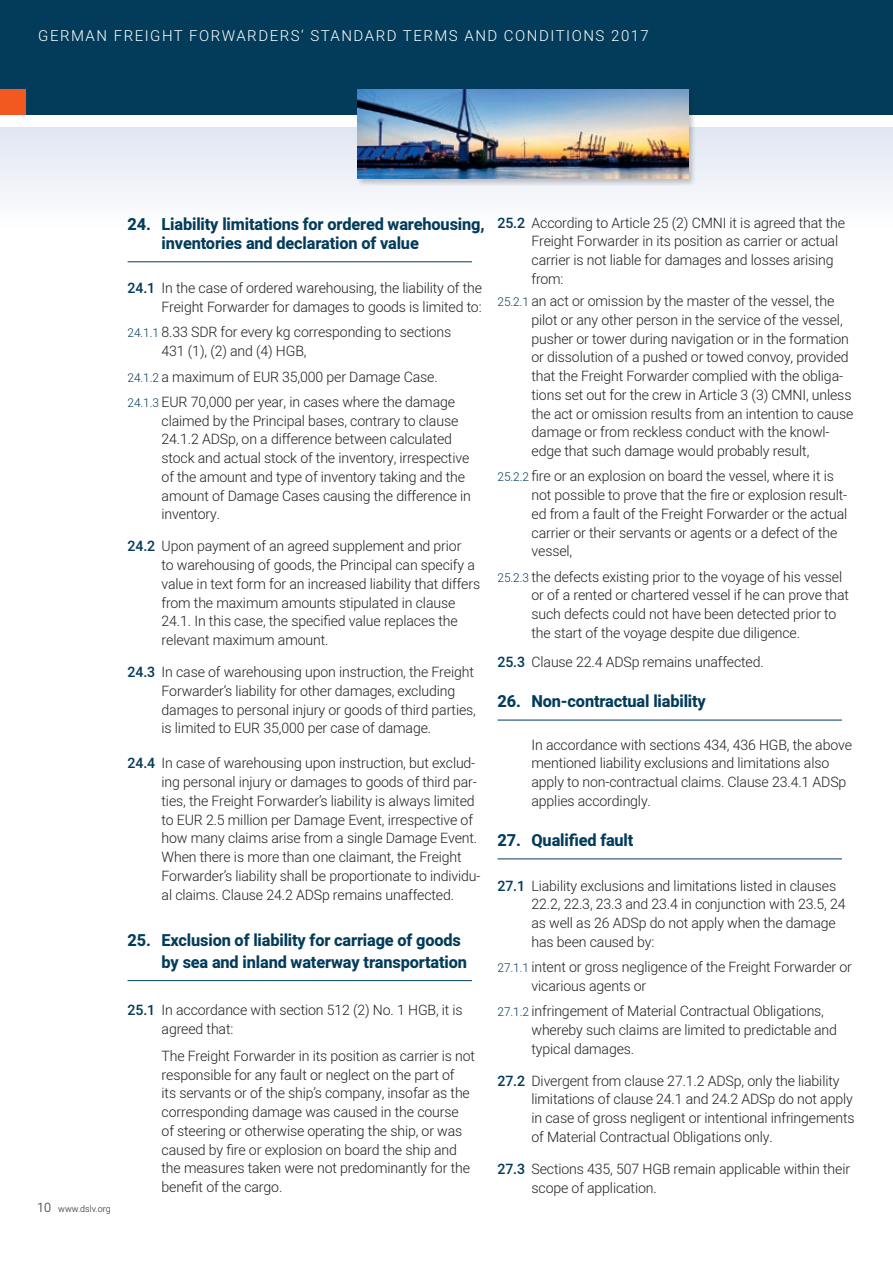
<style>
.page{position:relative;width:893px;height:1263px;background:#fff}
.page>*{position:absolute;margin:0;border:0;box-sizing:border-box;transform-origin:0 0}
.t1{font:800 16.5px/18.8px "Heebo";letter-spacing:-.01em;color:#033c5b}
.t2{font:300 15px "Heebo";letter-spacing:.1em;color:#fff}
.t3{font:300 14.25px/18.8px "Heebo";letter-spacing:-.01em;color:#231f20}
.t4{font:300 9px "Heebo";color:#231f20}
.s1{font-size:12.75px}
.s2{font-weight:500;color:#033c5b}
.s3{font-size:12px;color:#033c5b}
</style>
<div class="page">
<div style="left:0;top:0;width:893px;height:115px;background:#033c5b"></div>
<div style="left:0;top:128px;width:893px;height:102px;background:linear-gradient(to bottom,#e0e6f2,#fefefe)"></div>
<div style="left:0;top:89px;width:26px;height:26px;background:#f15921"></div>
<hr style="left:128px;top:261px;width:344px;height:1px;background:#033c5b">
<hr style="left:128px;top:980px;width:344px;height:1px;background:#033c5b">
<hr style="left:497px;top:720px;width:345px;height:1px;background:#033c5b">
<hr style="left:497px;top:858px;width:345px;height:1px;background:#033c5b">
<div style="left:355px;top:88px;width:341px;height:98px;background:#231f20;opacity:.25"></div>
<img style="left:357px;top:89px;width:332px;height:90px">
<p class="t2" style="left:38px;top:26px;width:612px">GERMAN FREIGHT FORWARDERS‘ STANDARD TERMS AND CONDITIONS 2017</p>
<p class="t4" style="left:37px;top:1202px;width:75px"><span class="s1">10</span> www.dslv.org</p>
<p class="t1" style="left:162px;top:215px;width:324px;text-indent:-34px">24. Liability limitations for ordered warehousing, inventories and declaration of value</p>
<p class="t3" style="left:128px;top:279px;width:356px;text-align:right"><span class="s2">24.1</span> In the case of ordered warehousing, the liability of the<br>Freight Forwarder for damages to goods is limited to:</p>
<p class="t3" style="left:162px;top:323px;width:291px;text-indent:-34px"><span class="s3">24.1.1</span> 8.33 SDR for every kg corresponding to sections<br>431 (1), (2) and (4) HGB,</p>
<p class="t3" style="left:128px;top:364px;width:329px;line-height:25.2px"><span class="s3">24.1.2</span> a maximum of EUR 35,000 per Damage Case.<br><span class="s3">24.1.3</span> EUR 70,000 per year, in cases where the damage</p>
<p class="t3" style="left:162px;top:411px;width:311px">claimed by the Principal bases, contrary to clause 24.1.2 ADSp, on a difference between calculated stock and actual stock of the inventory, irrespective of the amount and type of inventory taking and the amount of Damage Cases causing the difference in inventory.</p>
<p class="t3" style="left:162px;top:537px;width:320px;text-indent:-34px"><span class="s2">24.2</span> Upon payment of an agreed supplement and prior<br>to warehousing of goods, the Principal can specify a value in text form for an increased liability that differs from the maximum amounts stipulated in clause 24.1. In this case, the specified value replaces the relevant maximum amount.</p>
<p class="t3" style="left:162px;top:662px;width:316px;text-indent:-34px"><span class="s2">24.3</span> In case of warehousing upon instruction, the Freight Forwarder’s liability for other damages, excluding damages to personal injury or goods of third parties, is limited to EUR 35,000 per case of damage.</p>
<p class="t3" style="left:162px;top:754px;width:320px;text-indent:-34px"><span class="s2">24.4</span> In case of warehousing upon instruction, but exclud&shy;ing personal injury or damages to goods of third par&shy;ties, the Freight Forwarder’s liability is always limited to EUR 2.5 million per Damage Event, irrespective of how many claims arise from a single Damage Event.<br>When there is more than one claimant, the Freight Forwarder’s liability shall be proportionate to individu&shy;al claims. Clause 24.2 ADSp remains unaffected.</p>
<p class="t1" style="left:162px;top:929px;width:307px;line-height:21.8px;text-indent:-34px">25. Exclusion of liability for carriage of goods by sea and inland waterway transportation</p>
<p class="t3" style="left:162px;top:1001px;width:303px;text-indent:-34px"><span class="s2">25.1</span> In accordance with section 512 (2) No. 1 HGB, it is agreed that:</p>
<p class="t3" style="left:162px;top:1046px;width:315px">The Freight Forwarder in its position as carrier is not responsible for any fault or neglect on the part of<br>its servants or of the ship’s company, insofar as the corresponding damage was caused in the course<br>of steering or otherwise operating the ship, or was caused by fire or explosion on board the ship and the measures taken were not predominantly for the benefit of the cargo.</p>
<p class="t3" style="left:531px;top:213px;width:315px;text-indent:-34px"><span class="s2">25.2</span> According to Article 25 (2) CMNI it is agreed that the Freight Forwarder in its position as carrier or actual carrier is not liable for damages and losses arising from:</p>
<p class="t3" style="left:531px;top:291px;width:323px;text-indent:-34px"><span class="s3">25.2.1</span> an act or omission by the master of the vessel, the pilot or any other person in the service of the vessel, pusher or tower during navigation or in the formation or dissolution of a pushed or towed convoy, provided that the Freight Forwarder complied with the obliga&shy;tions set out for the crew in Article 3 (3) CMNI, unless the act or omission results from an intention to cause damage or from reckless conduct with the knowl&shy;edge that such damage would probably result,</p>
<p class="t3" style="left:531px;top:467px;width:317px;text-indent:-34px"><span class="s3">25.2.2</span> fire or an explosion on board the vessel, where it is not possible to prove that the fire or explosion result&shy;ed from a fault of the Freight Forwarder or the actual carrier or their servants or agents or a defect of the vessel,</p>
<p class="t3" style="left:531px;top:567px;width:319px;text-indent:-34px"><span class="s3">25.2.3</span> the defects existing prior to the voyage of his vessel or of a rented or chartered vessel if he can prove that such defects could not have been detected prior to the start of the voyage despite due diligence.</p>
<p class="t3" style="left:497px;top:652px;width:268px"><span class="s2">25.3</span> Clause 22.4 ADSp remains unaffected.</p>
<p class="t1" style="left:497px;top:692px;width:210px">26. Non-contractual liability</p>
<p class="t3" style="left:531px;top:735px;width:322px">In accordance with sections 434, 436 HGB, the above mentioned liability exclusions and limitations also apply to non-contractual claims. Clause 23.4.1 ADSp applies accordingly.</p>
<p class="t1" style="left:497px;top:831px;width:137px">27. Qualified fault</p>
<p class="t3" style="left:531px;top:876px;width:316px;text-indent:-34px"><span class="s2">27.1</span> Liability exclusions and limitations listed in clauses 22.2, 22.3, 23.3 and 23.4 in conjunction with 23.5, 24 as well as 26 ADSp do not apply when the damage has been caused by:</p>
<p class="t3" style="left:531px;top:957px;width:322px;text-indent:-34px"><span class="s3">27.1.1</span> intent or gross negligence of the Freight Forwarder or vicarious agents or</p>
<p class="t3" style="left:531px;top:1001px;width:307px;text-indent:-34px"><span class="s3">27.1.2</span> infringement of Material Contractual Obligations, whereby such claims are limited to predictable and typical damages.</p>
<p class="t3" style="left:531px;top:1071px;width:325px;text-indent:-34px"><span class="s2">27.2</span> Divergent from clause 27.1.2 ADSp, only the liability limitations of clause 24.1 and 24.2 ADSp do not apply in case of gross negligent or intentional infringements of Material Contractual Obligations only.</p>
<p class="t3" style="left:531px;top:1159px;width:320px;text-indent:-34px"><span class="s2">27.3</span> Sections 435, 507 HGB remain applicable within their scope of application.</p>
</div>
